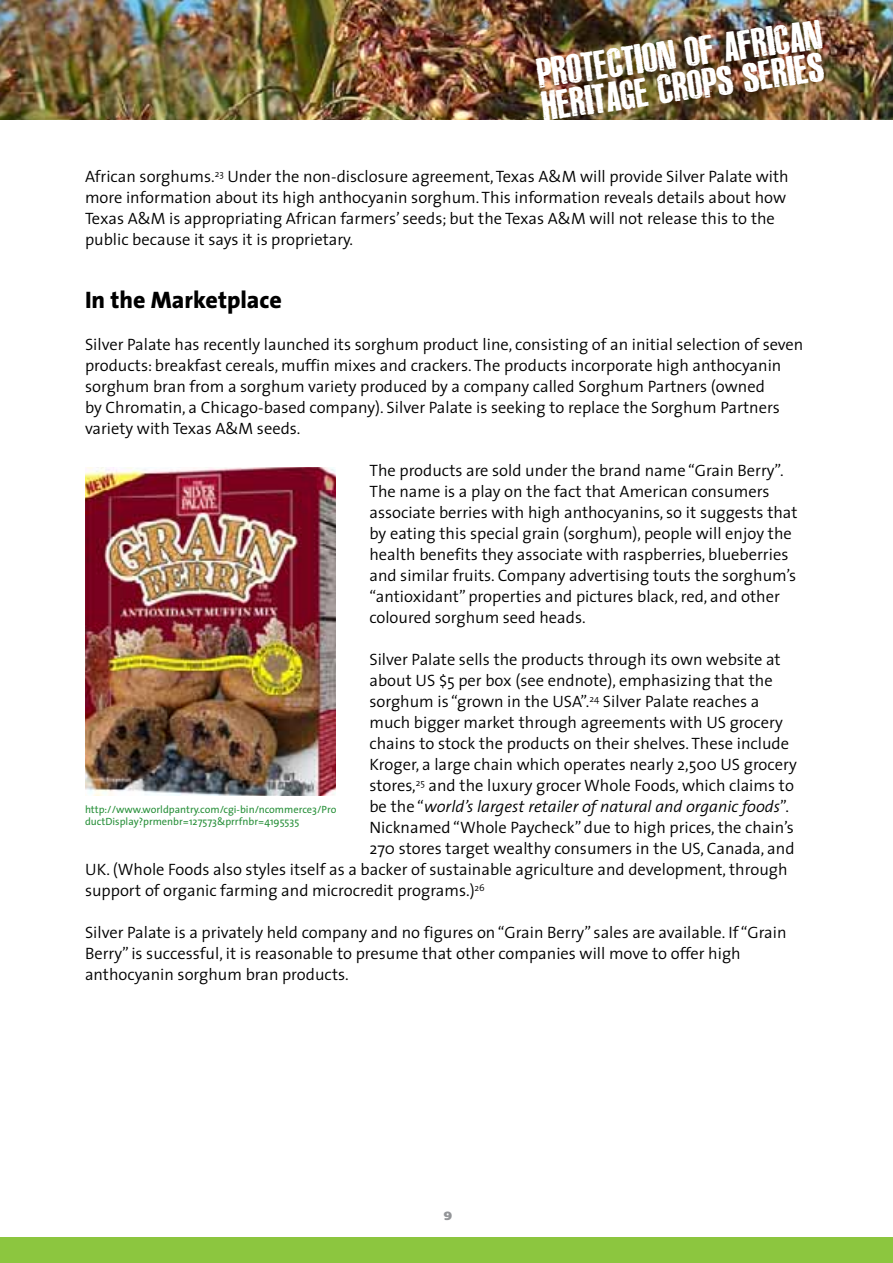
<style>
.page{position:relative;width:893px;height:1263px;background:#fff}
.page>*{position:absolute;margin:0;border:0;box-sizing:border-box;transform-origin:0 0}
.t1{font:34.35px/33px "Canard";color:#fff;scale:1.18 1}
.t2{font:800 24px "The Sans";color:#000}
.t3{font:300 16.5px/21px "The Sans";color:#000}
.t4{font:italic 300 16.5px "The Sans";color:#000}
.t5{font:900 12px "Frutiger";color:#939598}
.t6{font:10.5px/12.6px "The Sans";color:#28903a}
.s1{font-style:normal}
</style>
<div class="page">
<div style="left:1px;top:1237px;width:892px;height:26px;background:#8cc63f"></div>
<img style="left:85px;top:468px;width:250px;height:328px">
<img style="left:1px;top:0;width:892px;height:119px">
<h1 class="t1" style="left:535px;top:60px;width:245px;rotate:-8deg">PROTECTION OF AFRICAN<br>HERITAGE CROPS SERIES</h1>
<p class="t3" style="left:85px;top:168px;width:705px">African sorghums.<sup>23</sup> Under the non-disclosure agreement, Texas A&amp;M will provide Silver Palate with more information about its high anthocyanin sorghum. This information reveals details about how Texas A&amp;M is appropriating African farmers’ seeds; but the Texas A&amp;M will not release this to the public because it says it is proprietary.</p>
<h2 class="t2" style="left:85px;top:291px;width:199px">In the Marketplace</h2>
<p class="t3" style="left:85px;top:336px;width:720px">Silver Palate has recently launched its sorghum product line, consisting of an initial selection of seven products: breakfast cereals, muffin mixes and crackers. The products incorporate high anthocyanin sorghum bran from a sorghum variety produced by a company called Sorghum Partners (owned<br>by Chromatin, a Chicago-based company). Silver Palate is seeking to replace the Sorghum Partners variety with Texas A&amp;M seeds.</p>
<p class="t3" style="left:369px;top:462px;width:429px">The products are sold under the brand name “Grain Berry”.<br>The name is a play on the fact that American consumers associate berries with high anthocyanins, so it suggests that by eating this special grain (sorghum), people will enjoy the health benefits they associate with raspberries, blueberries and similar fruits. Company advertising touts the sorghum’s “antioxidant” properties and pictures black, red, and other coloured sorghum seed heads.</p>
<p class="t3" style="left:369px;top:651px;width:413px">Silver Palate sells the products through its own website at</p>
<p class="t3" style="left:369px;top:672px;width:405px">about US $5 per box (see endnote), emphasizing that the</p>
<p class="t3" style="left:369px;top:693px;width:391px">sorghum is “grown in the USA”.<sup>24</sup> Silver Palate reaches a</p>
<p class="t3" style="left:369px;top:714px;width:415px">much bigger market through agreements with US grocery</p>
<p class="t3" style="left:369px;top:735px;width:421px">chains to stock the products on their shelves. These include</p>
<p class="t3" style="left:369px;top:756px;width:429px">Kroger, a large chain which operates nearly 2,500 US grocery</p>
<p class="t3" style="left:369px;top:777px;width:426px">stores,<sup>25</sup> and the luxury grocer Whole Foods, which claims to</p>
<p class="t4" style="left:369px;top:800px;width:421px"><span class="s1">be the “</span>world’s largest retailer of natural and organic foods<span class="s1">”.</span></p>
<p class="t3" style="left:369px;top:819px;width:426px">Nicknamed “Whole Paycheck” due to high prices, the chain’s</p>
<p class="t3" style="left:369px;top:840px;width:427px">270 stores target wealthy consumers in the US, Canada, and</p>
<p class="t3" style="left:85px;top:861px;width:704px">UK. (Whole Foods also styles itself as a backer of sustainable agriculture and development, through</p>
<p class="t3" style="left:85px;top:882px;width:401px">support of organic farming and microcredit programs.)<sup>26</sup></p>
<p class="t3" style="left:85px;top:924px;width:703px">Silver Palate is a privately held company and no figures on “Grain Berry” sales are available. If “Grain<br>Berry” is successful, it is reasonable to presume that other companies will move to offer high anthocyanin sorghum bran products.</p>
<p class="t6" style="left:85px;top:804px;width:253px">http://www.worldpantry.com/cgi-bin/ncommerce3/Pro ductDisplay?prmenbr=127573&amp;prrfnbr=4195535</p>
<p class="t5" style="left:444px;top:1211px;width:10px">9</p>
</div>
